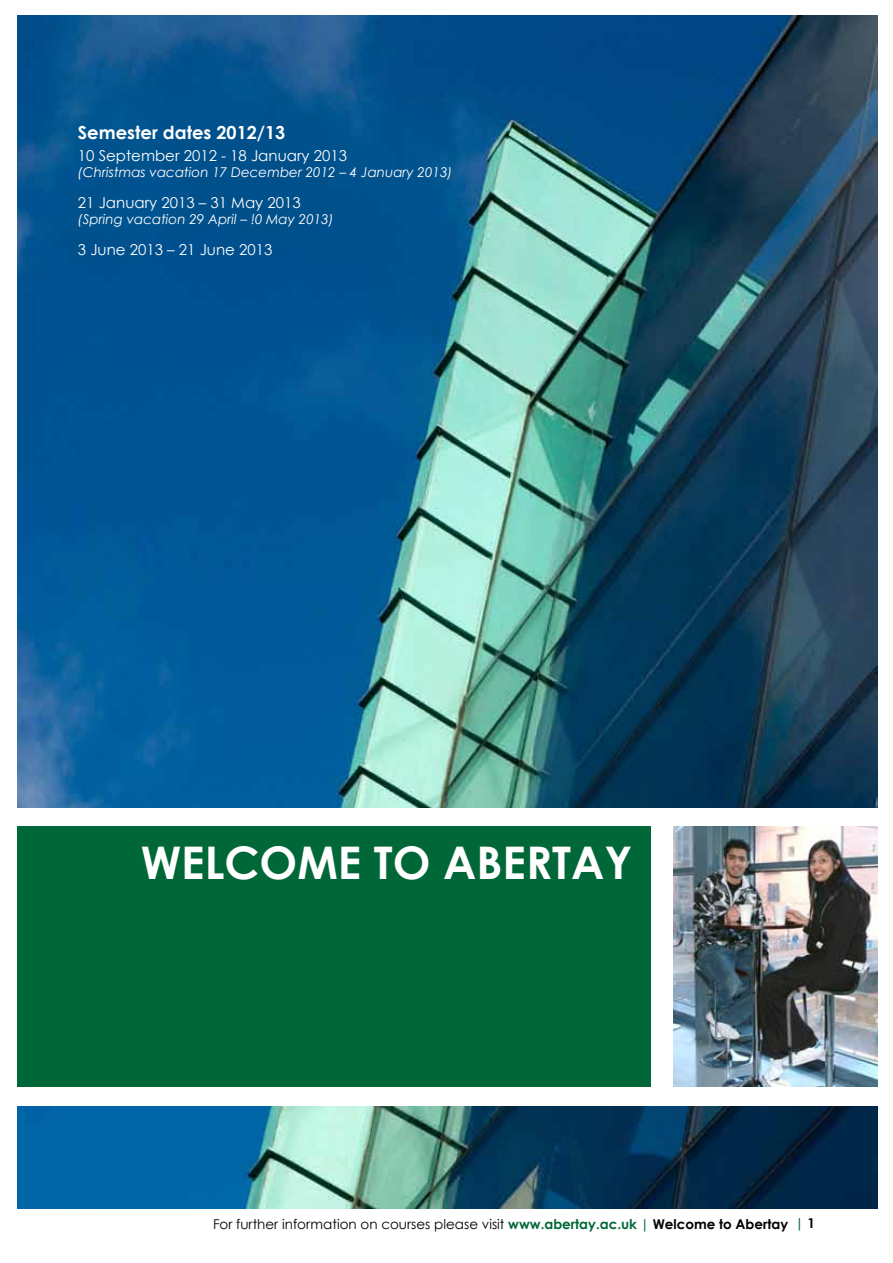
<style>
.page{position:relative;width:893px;height:1263px;background:#fff}
.page>*{position:absolute;margin:0;border:0;box-sizing:border-box;transform-origin:0 0}
.t1{font:700 45px "Century Gothic";color:#fff}
.t2{font:700 18px "Century Gothic";color:#fff}
.t3{font:15px "Century Gothic";color:#fff}
.t4{font:italic 13.5px "Century Gothic";color:#fff}
.t5{font:13.5px "Century Gothic";color:#000}
.s1{font-weight:700;color:#006838}
.s2{font-weight:700}
</style>
<div class="page">
<img style="left:17px;top:16px;width:860px;height:1193px">
<div style="left:6px;top:808px;width:881px;height:297px;background:#fff"></div>
<div style="left:17px;top:826px;width:634px;height:261px;background:#006838"></div>
<img style="left:673px;top:826px;width:204px;height:261px">
<h2 class="t2" style="left:78px;top:121px;width:209px">Semester dates 2012/13</h2>
<p class="t3" style="left:78px;top:147px;width:271px">10 September 2012 - 18 January 2013</p>
<p class="t4" style="left:78px;top:164px;width:376px">(Christmas vacation 17 December 2012 – 4 January 2013)</p>
<p class="t3" style="left:78px;top:194px;width:224px">21 January 2013 – 31 May 2013</p>
<p class="t4" style="left:78px;top:211px;width:257px">(Spring vacation 29 April – !0 May 2013)</p>
<p class="t3" style="left:78px;top:241px;width:196px">3 June 2013 – 21 June 2013</p>
<h1 class="t1" style="left:141px;top:835px;width:493px">WELCOME TO ABERTAY</h1>
<p class="t5" style="left:213px;top:1216px;width:603px">For further information on courses please visit <span class="s1">www.abertay.ac.uk |</span> <span class="s2">Welcome to Abertay</span> <span class="s1">|</span> <span class="s2">1</span></p>
</div>
